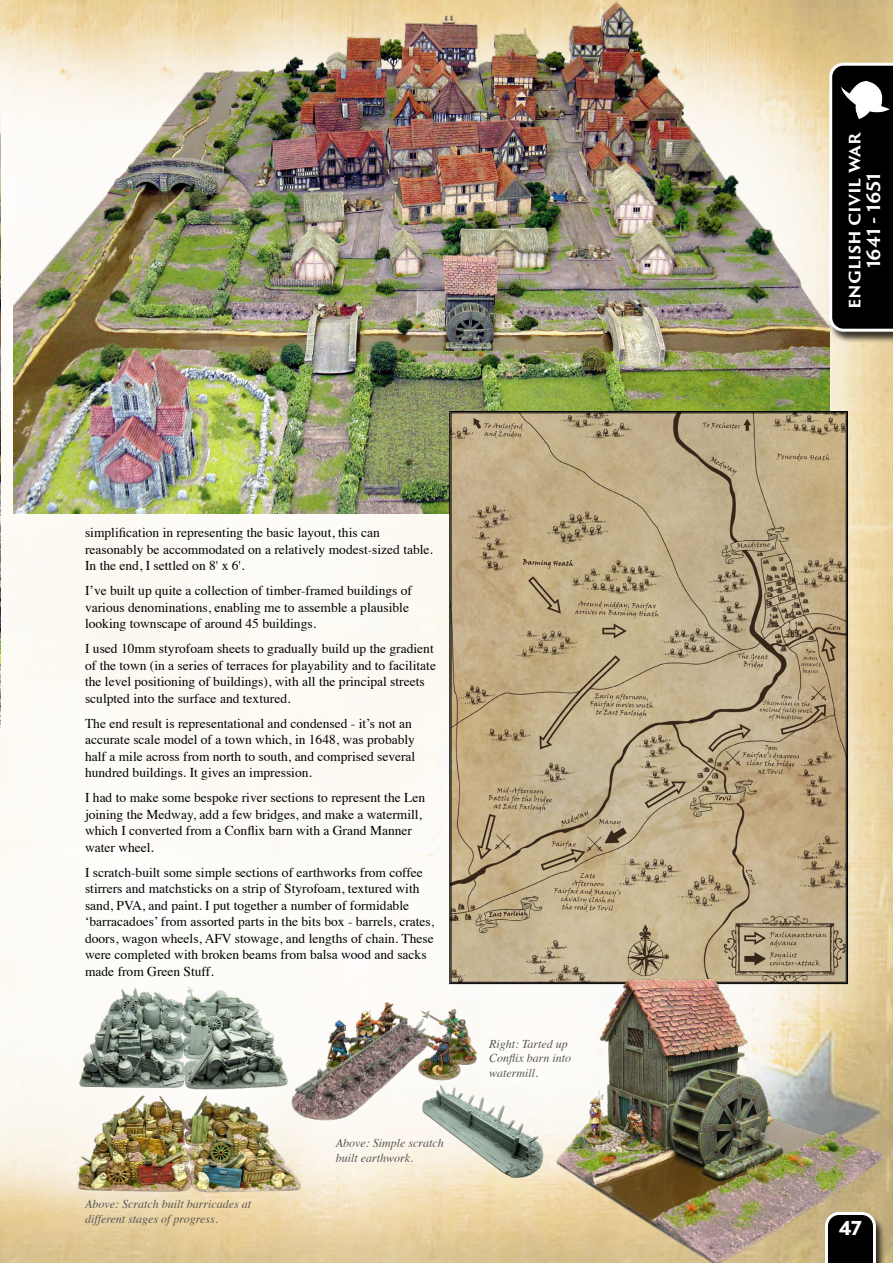
<style>
.page{position:relative;width:893px;height:1263px;background:#fff}
.page>*{position:absolute;margin:0;border:0;box-sizing:border-box;transform-origin:0 0}
.t1{font:700 18px/19.5px "Trajan Sans Pro";letter-spacing:-.005em;color:#fff;text-align:center}
.t2{font:700 18px "Penumbra Flare Std";color:#fff}
.t3{font:13.5px/16.5px "Times";color:#000}
.t4{font:italic 12px/14.4px "Times";color:#565655}
</style>
<div class="page">
<img style="left:0;top:0;width:893px;height:1263px">
<img style="left:0;top:107px;width:1px;height:621px">
<img style="left:13px;top:0;width:816px;height:514px">
<svg style="left:449px;top:411px;width:399px;height:573px;background:#b6a481"></svg>
<img style="left:553px;top:973px;width:340px;height:290px">
<img style="left:75px;top:987px;width:217px;height:103px">
<img style="left:421px;top:1083px;width:124px;height:97px">
<img style="left:289px;top:1001px;width:190px;height:120px">
<img style="left:75px;top:1091px;width:226px;height:106px">
<div style="left:828px;top:63px;width:65px;height:280px;background:#000;opacity:.75"></div>
<svg style="left:829px;top:63px;width:64px;height:269px;background:#151414"></svg>
<img style="left:841px;top:81px;width:49px;height:38px">
<p class="t3" style="left:85px;top:523px;width:349px">simplification in representing the basic layout, this can reasonably be accommodated on a relatively modest-sized table.<br>In the end, I settled on 8' x 6'.</p>
<p class="t3" style="left:85px;top:581px;width:329px">I’ve built up quite a collection of timber-framed buildings of various denominations, enabling me to assemble a plausible looking townscape of around 45 buildings.</p>
<p class="t3" style="left:85px;top:639px;width:352px">I used 10mm styrofoam sheets to gradually build up the gradient of the town (in a series of terraces for playability and to facilitate the level positioning of buildings), with all the principal streets sculpted into the surface and textured.</p>
<p class="t3" style="left:85px;top:714px;width:332px">The end result is representational and condensed - it’s not an accurate scale model of a town which, in 1648, was probably half a mile across from north to south, and comprised several hundred buildings. It gives an impression.</p>
<p class="t3" style="left:85px;top:788px;width:342px">I had to make some bespoke river sections to represent the Len joining the Medway, add a few bridges, and make a watermill, which I converted from a Conflix barn with a Grand Manner water wheel.</p>
<p class="t3" style="left:85px;top:863px;width:351px">I scratch-built some simple sections of earthworks from coffee stirrers and matchsticks on a strip of Styrofoam, textured with sand, PVA, and paint. I put together a number of formidable ‘barracadoes’ from assorted parts in the bits box - barrels, crates, doors, wagon wheels, AFV stowage, and lengths of chain. These were completed with broken beams from balsa wood and sacks made from Green Stuff.</p>
<p class="t4" style="left:85px;top:1196px;width:167px">Above: Scratch built barricades at different stages of progress.</p>
<p class="t4" style="left:336px;top:1135px;width:109px">Above: Simple scratch built earthwork.</p>
<p class="t4" style="left:489px;top:1036px;width:84px">Right: Tarted up<br>Conflix barn into watermill.</p>
<h1 class="t1" style="left:844px;top:309px;width:178px;rotate:-90deg">english civil war<br>1641 - 1651</h1>
<h1 class="t2" style="left:839px;top:1216px;width:24px">47</h1>
</div>
